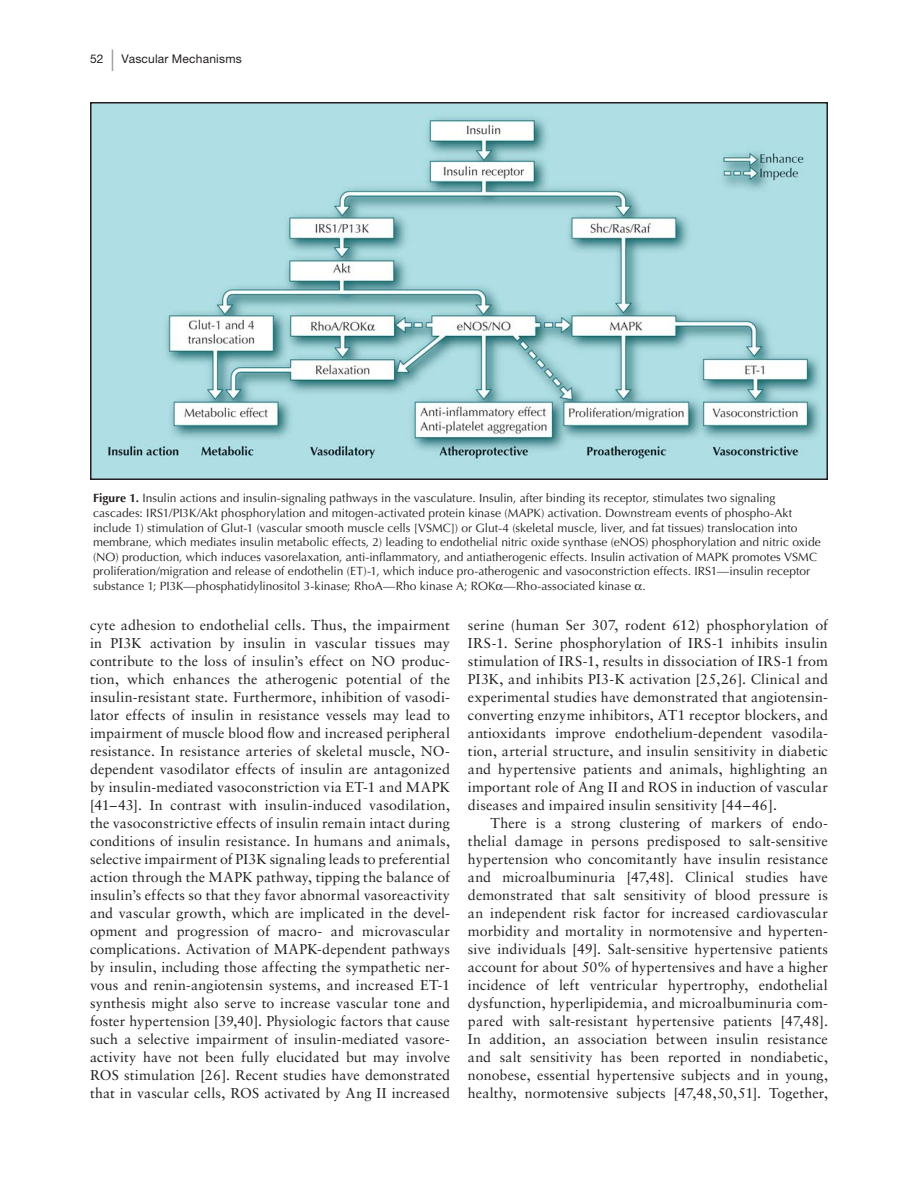
<style>
.page{position:relative;width:918px;height:1188px;background:#fff}
.page>*{position:absolute;margin:0;border:0;box-sizing:border-box;transform-origin:0 0}
.t1{font:100 condensed 30px "Helvetica Neue LT Std";color:#939598}
.t2{font:14.25px/18px "Sabon LT Std";letter-spacing:.01em;color:#231f20;text-align:justify}
.t3{font:12px/14.7px "Optima LT Std";color:#231f20}
.t4{font:12px "Helvetica Neue LT Std";letter-spacing:.015em;color:#231f20}
.s1{font-weight:700}
</style>
<div class="page">
<img style="left:93px;top:105px;width:732px;height:372px">
<div style="left:90px;top:102px;width:738px;height:378px;border:2px solid #231f20"></div>
<p class="t4" style="left:90px;top:55px;width:15px">52</p>
<h1 class="t1" style="left:110px;top:49px;width:6px">I</h1>
<p class="t4" style="left:122px;top:55px;width:122px">Vascular Mechanisms</p>
<p class="t3" style="left:93px;top:492px;width:729px"><span class="s1">Figure 1.</span> Insulin actions and insulin-signaling pathways in the vasculature. Insulin, after binding its receptor, stimulates two signaling cascades: IRS1/PI3K/Akt phosphorylation and mitogen-activated protein kinase (MAPK) activation. Downstream events of phospho-Akt include 1) stimulation of Glut-1 (vascular smooth muscle cells [VSMC]) or Glut-4 (skeletal muscle, liver, and fat tissues) translocation into membrane, which mediates insulin metabolic effects, 2) leading to endothelial nitric oxide synthase (eNOS) phosphorylation and nitric oxide (NO) production, which induces vasorelaxation, anti-inflammatory, and antiatherogenic effects. Insulin activation of MAPK promotes VSMC proliferation/migration and release of endothelin (ET)-1, which induce pro-atherogenic and vasoconstriction effects. IRS1—insulin receptor substance 1; PI3K—phosphatidylinositol 3-kinase; RhoA—Rho kinase A; ROK —Rho-associated kinase .</p>
<p class="t2" style="left:90px;top:617px;width:362px">cyte adhesion to endothelial cells. Thus, the impairment in PI3K activation by insulin in vascular tissues may contribute to the loss of insulin’s effect on NO produc&shy;tion, which enhances the atherogenic potential of the insulin-resistant state. Furthermore, inhibition of vasodi&shy;lator effects of insulin in resistance vessels may lead to impairment of muscle blood flow and increased peripheral resistance. In resistance arteries of skeletal muscle, NO&shy;dependent vasodilator effects of insulin are antagonized by insulin-mediated vasoconstriction via ET-1 and MAPK [41–43]. In contrast with insulin-induced vasodilation, the vasoconstrictive effects of insulin remain intact during conditions of insulin resistance. In humans and animals, selective impairment of PI3K signaling leads to preferential action through the MAPK pathway, tipping the balance of insulin’s effects so that they favor abnormal vasoreactivity and vascular growth, which are implicated in the devel&shy;opment and progression of macro- and microvascular complications. Activation of MAPK-dependent pathways by insulin, including those affecting the sympathetic ner&shy;vous and renin-angiotensin systems, and increased ET-1 synthesis might also serve to increase vascular tone and foster hypertension [39,40]. Physiologic factors that cause such a selective impairment of insulin-mediated vasore&shy;activity have not been fully elucidated but may involve ROS stimulation [26]. Recent studies have demonstrated that in vascular cells, ROS activated by Ang II increased</p>
<p class="t2" style="left:468px;top:617px;width:362px">serine (human Ser 307, rodent 612) phosphorylation of IRS-1. Serine phosphorylation of IRS-1 inhibits insulin stimulation of IRS-1, results in dissociation of IRS-1 from PI3K, and inhibits PI3-K activation [25,26]. Clinical and experimental studies have demonstrated that angiotensin&shy;converting enzyme inhibitors, AT1 receptor blockers, and antioxidants improve endothelium-dependent vasodila&shy;tion, arterial structure, and insulin sensitivity in diabetic and hypertensive patients and animals, highlighting an important role of Ang II and ROS in induction of vascular diseases and impaired insulin sensitivity [44–46].</p>
<p class="t2" style="left:468px;top:815px;width:362px;text-indent:23px">There is a strong clustering of markers of endo&shy;thelial damage in persons predisposed to salt-sensitive hypertension who concomitantly have insulin resistance and microalbuminuria [47,48]. Clinical studies have demonstrated that salt sensitivity of blood pressure is an independent risk factor for increased cardiovascular morbidity and mortality in normotensive and hyperten&shy;sive individuals [49]. Salt-sensitive hypertensive patients account for about 50% of hypertensives and have a higher incidence of left ventricular hypertrophy, endothelial dysfunction, hyperlipidemia, and microalbuminuria com&shy;pared with salt-resistant hypertensive patients [47,48].<br>In addition, an association between insulin resistance and salt sensitivity has been reported in nondiabetic, nonobese, essential hypertensive subjects and in young, healthy, normotensive subjects [47,48,50,51]. Together,</p>
</div>
